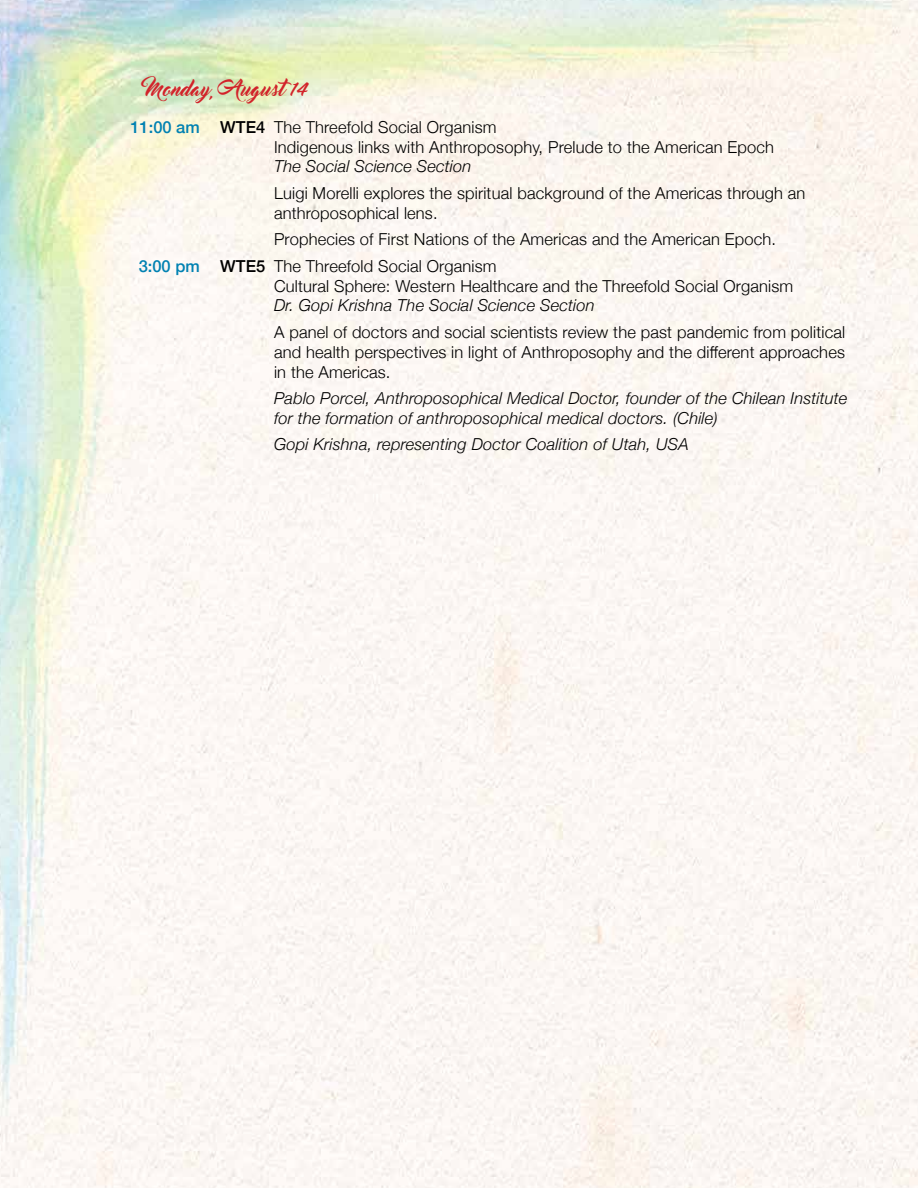
<style>
.page{position:relative;width:918px;height:1188px;background:#fff}
.page>*{position:absolute;margin:0;border:0;box-sizing:border-box;transform-origin:0 0}
.t1{font:19.5px "Master Of Break";letter-spacing:.01em;color:#d2232a}
.t2{font:300 16.5px/19.8px "Helvetica Neue";letter-spacing:.01em;color:#000}
.t3{font:italic 300 16.5px/19.8px "Helvetica Neue";letter-spacing:.01em;color:#000}
.t4{font:500 16.5px "Helvetica Neue";color:#0081b2}
.s1{font-weight:500}
</style>
<div class="page">
<img style="left:0;top:0;width:918px;height:1188px">
<p class="t1" style="left:146px;top:77px;width:164px">Monday, August 14</p>
<p class="t2" style="left:274px;top:116px;width:502px;text-indent:-54px"><span class="s1">WTE4</span> The Threefold Social Organism<br>Indigenous links with Anthroposophy, Prelude to the American Epoch</p>
<p class="t3" style="left:274px;top:155px;width:199px">The Social Science Section</p>
<p class="t2" style="left:274px;top:182px;width:533px">Luigi Morelli explores the spiritual background of the Americas through an anthroposophical lens.</p>
<p class="t2" style="left:220px;top:225px;width:558px;line-height:26.5px;text-indent:54px">Prophecies of First Nations of the Americas and the American Epoch.<br><span class="s1">WTE5</span> The Threefold Social Organism</p>
<p class="t2" style="left:274px;top:275px;width:521px">Cultural Sphere: Western Healthcare and the Threefold Social Organism</p>
<p class="t3" style="left:274px;top:295px;width:322px">Dr. Gopi Krishna The Social Science Section</p>
<p class="t2" style="left:274px;top:321px;width:573px;text-align:justify">A panel of doctors and social scientists review the past pandemic from political and health perspectives in light of Anthroposophy and the different approaches in the Americas.</p>
<p class="t3" style="left:274px;top:387px;width:575px">Pablo Porcel, Anthroposophical Medical Doctor, founder of the Chilean Institute for the formation of anthroposophical medical doctors. (Chile)</p>
<p class="t3" style="left:274px;top:434px;width:416px">Gopi Krishna, representing Doctor Coalition of Utah, USA</p>
<p class="t4" style="left:130px;top:113px;width:71px">11:00 am</p>
<p class="t4" style="left:139px;top:253px;width:63px">3:00 pm</p>
</div>
